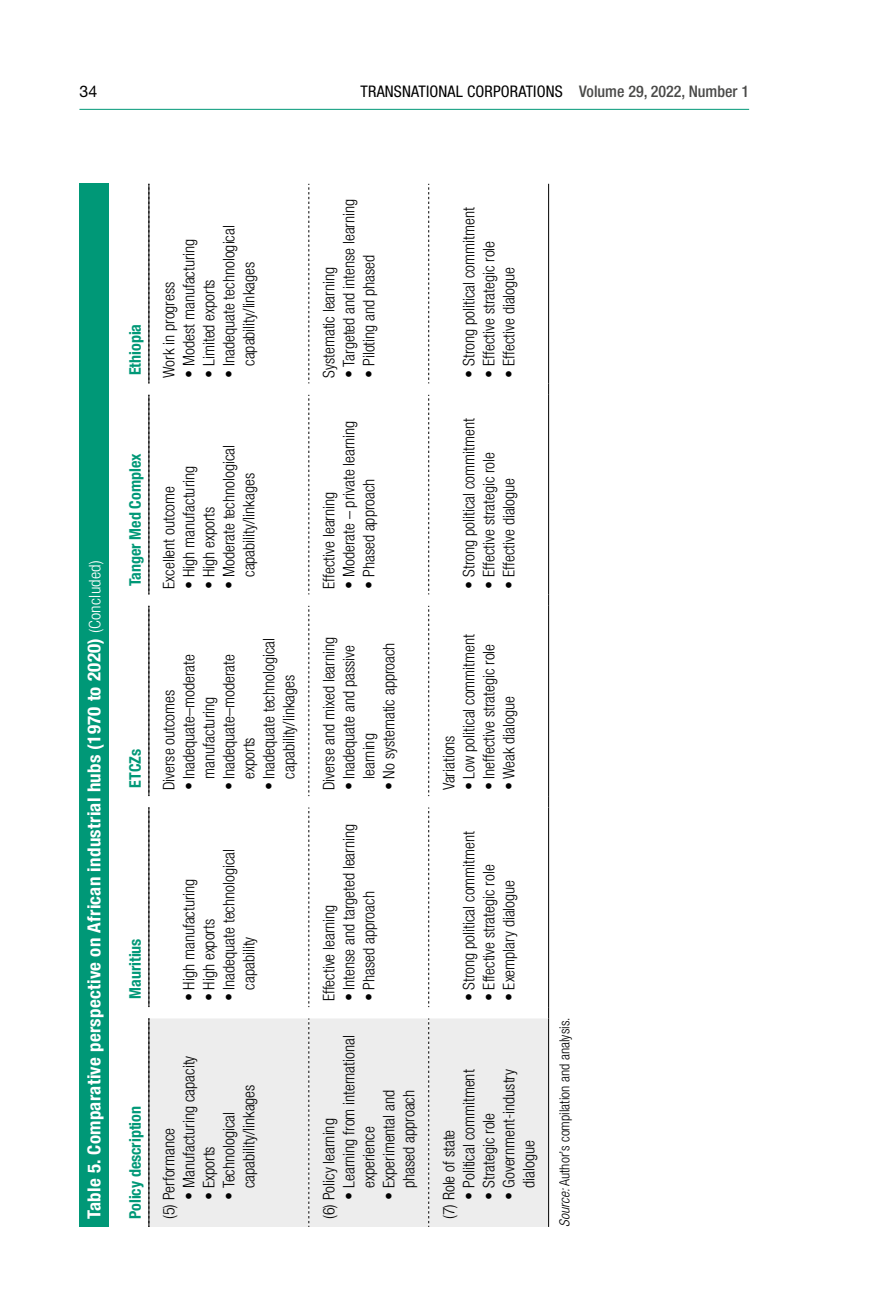
<style>
.page{position:relative;width:874px;height:1299px;background:#fff}
.page>*{position:absolute;margin:0;border:0;box-sizing:border-box;transform-origin:0 0}
.t1{font:700 condensed 18px "Helvetica Neue LT Std";letter-spacing:.015em;color:#fff;scale:1.05 1}
.t2{font:300 condensed 16px/20px "Helvetica Neue LT Std";color:#000}
.t3{font:700 condensed 16px "Helvetica Neue LT Std";color:#009877}
.t4{font:condensed 16px "Helvetica Neue LT Std";letter-spacing:.01em;color:#000}
.t5{font:16px "Helvetica Neue LT Std";color:#000}
.t6{font:300 condensed 14px "Helvetica Neue LT Std";color:#000}
.s1{font-weight:500;color:#4a4a49}
.s2{font-weight:300;font-size:16px}
.s3{font-style:italic}
</style>
<div class="page">
<hr style="left:79px;top:109px;width:669px;height:1px;background:#009877">
<div style="left:149px;top:1018px;width:399px;height:208px;background:#ededed"></div>
<hr style="left:548px;top:1018px;width:1px;height:208px;background:#000">
<hr style="left:548px;top:807px;width:1px;height:200px;background:#000">
<hr style="left:548px;top:605px;width:1px;height:191px;background:#000">
<hr style="left:548px;top:395px;width:1px;height:199px;background:#000">
<svg style="left:548px;top:383px;width:1px;height:12px"></svg>
<hr style="left:548px;top:184px;width:1px;height:199px;background:#000">
<svg style="left:308px;top:807px;width:1px;height:200px"></svg>
<svg style="left:428px;top:807px;width:1px;height:200px"></svg>
<svg style="left:308px;top:605px;width:1px;height:191px"></svg>
<svg style="left:308px;top:395px;width:1px;height:199px"></svg>
<svg style="left:308px;top:184px;width:1px;height:199px"></svg>
<svg style="left:428px;top:605px;width:1px;height:191px"></svg>
<svg style="left:428px;top:395px;width:1px;height:199px"></svg>
<svg style="left:428px;top:184px;width:1px;height:199px"></svg>
<svg style="left:308px;top:1018px;width:1px;height:208px"></svg>
<svg style="left:428px;top:1018px;width:1px;height:208px"></svg>
<div style="left:79px;top:184px;width:30px;height:1042px;background:#009877"></div>
<hr style="left:148px;top:1018px;width:1px;height:208px;background:#000">
<hr style="left:148px;top:807px;width:1px;height:199px;background:#000">
<hr style="left:148px;top:605px;width:1px;height:190px;background:#000">
<hr style="left:148px;top:395px;width:1px;height:199px;background:#000">
<hr style="left:148px;top:184px;width:1px;height:199px;background:#000">
<p class="t5" style="left:79px;top:81px;width:19px">34</p>
<p class="t4" style="left:360px;top:82px;width:390px">TRANSNATIONAL CORPORATIONS <span class="s1">Volume 29, 2022, Number 1</span></p>
<p class="t1" style="left:83px;top:1218px;width:629px;rotate:-90deg">Table 5. Comparative perspective on African industrial hubs (1970 to 2020) <span class="s2">(Concluded)</span></p>
<p class="t3" style="left:125px;top:375px;width:53px;rotate:-90deg">Ethiopia</p>
<p class="t2" style="left:219px;top:366px;width:142px;text-indent:-12px;rotate:-90deg">• Inadequate technological capability/linkages</p>
<p class="t2" style="left:179px;top:378px;width:141px;rotate:-90deg">• Modest manufacturing</p>
<p class="t2" style="left:199px;top:378px;width:100px;rotate:-90deg">• Limited exports</p>
<p class="t2" style="left:159px;top:378px;width:97px;rotate:-90deg">Work in progress</p>
<p class="t3" style="left:125px;top:586px;width:134px;rotate:-90deg">Tanger Med Complex</p>
<p class="t2" style="left:159px;top:588px;width:104px;rotate:-90deg">Excellent outcome</p>
<p class="t2" style="left:219px;top:577px;width:133px;text-indent:-12px;rotate:-90deg">• Moderate technological capability/linkages</p>
<p class="t2" style="left:179px;top:588px;width:124px;rotate:-90deg">• High manufacturing</p>
<p class="t2" style="left:199px;top:588px;width:84px;rotate:-90deg">• High exports</p>
<p class="t3" style="left:125px;top:787px;width:40px;rotate:-90deg">ETCZs</p>
<p class="t2" style="left:159px;top:790px;width:102px;rotate:-90deg">Diverse outcomes</p>
<p class="t2" style="left:259px;top:778px;width:142px;text-indent:-12px;rotate:-90deg">• Inadequate technological capability/linkages</p>
<p class="t2" style="left:179px;top:778px;width:126px;text-indent:-12px;rotate:-90deg">• Inadequate–moderate manufacturing</p>
<p class="t2" style="left:219px;top:778px;width:126px;text-indent:-12px;rotate:-90deg">• Inadequate–moderate exports</p>
<p class="t3" style="left:125px;top:998px;width:62px;rotate:-90deg">Mauritius</p>
<p class="t2" style="left:219px;top:989px;width:142px;text-indent:-12px;rotate:-90deg">• Inadequate technological capability</p>
<p class="t2" style="left:179px;top:1001px;width:124px;rotate:-90deg">• High manufacturing</p>
<p class="t2" style="left:199px;top:1001px;width:84px;rotate:-90deg">• High exports</p>
<p class="t3" style="left:125px;top:1218px;width:114px;rotate:-90deg">Policy description</p>
<p class="t2" style="left:179px;top:1199px;width:145px;rotate:-90deg">• Manufacturing capacity</p>
<p class="t2" style="left:219px;top:1188px;width:105px;text-indent:-11px;rotate:-90deg">• Technological capability/linkages</p>
<p class="t2" style="left:159px;top:1218px;width:92px;rotate:-90deg">(5) Performance</p>
<p class="t2" style="left:199px;top:1199px;width:55px;rotate:-90deg">• Exports</p>
<p class="t2" style="left:338px;top:378px;width:180px;rotate:-90deg">• Targeted and intense learning</p>
<p class="t2" style="left:358px;top:378px;width:125px;rotate:-90deg">• Piloting and phased</p>
<p class="t2" style="left:318px;top:378px;width:112px;rotate:-90deg">Systematic learning</p>
<p class="t2" style="left:338px;top:588px;width:170px;rotate:-90deg">• Moderate – private learning</p>
<p class="t2" style="left:358px;top:588px;width:112px;rotate:-90deg">• Phased approach</p>
<p class="t2" style="left:318px;top:588px;width:98px;rotate:-90deg">Effective learning</p>
<p class="t2" style="left:318px;top:790px;width:155px;rotate:-90deg">Diverse and mixed learning</p>
<p class="t2" style="left:338px;top:778px;width:135px;text-indent:-12px;rotate:-90deg">• Inadequate and passive learning</p>
<p class="t2" style="left:378px;top:790px;width:149px;rotate:-90deg">• No systematic approach</p>
<p class="t2" style="left:338px;top:1001px;width:179px;rotate:-90deg">• Intense and targeted learning</p>
<p class="t2" style="left:358px;top:1001px;width:112px;rotate:-90deg">• Phased approach</p>
<p class="t2" style="left:318px;top:1001px;width:98px;rotate:-90deg">Effective learning</p>
<p class="t2" style="left:338px;top:1187px;width:154px;text-indent:-12px;rotate:-90deg">• Learning from international experience</p>
<p class="t2" style="left:378px;top:1199px;width:111px;text-align:right;rotate:-90deg">• Experimental and phased approach</p>
<p class="t2" style="left:318px;top:1218px;width:102px;rotate:-90deg">(6) Policy learning</p>
<p class="t2" style="left:458px;top:378px;width:172px;rotate:-90deg">• Strong political commitment</p>
<p class="t2" style="left:478px;top:378px;width:138px;rotate:-90deg">• Effective strategic role</p>
<p class="t2" style="left:498px;top:378px;width:113px;rotate:-90deg">• Effective dialogue</p>
<p class="t2" style="left:458px;top:588px;width:172px;rotate:-90deg">• Strong political commitment</p>
<p class="t2" style="left:478px;top:588px;width:138px;rotate:-90deg">• Effective strategic role</p>
<p class="t2" style="left:498px;top:588px;width:113px;rotate:-90deg">• Effective dialogue</p>
<p class="t2" style="left:438px;top:790px;width:57px;rotate:-90deg">Variations</p>
<p class="t2" style="left:458px;top:790px;width:158px;rotate:-90deg">• Low political commitment</p>
<p class="t2" style="left:478px;top:790px;width:148px;rotate:-90deg">• Ineffective strategic role</p>
<p class="t2" style="left:498px;top:790px;width:96px;rotate:-90deg">• Weak dialogue</p>
<p class="t2" style="left:458px;top:1001px;width:172px;rotate:-90deg">• Strong political commitment</p>
<p class="t2" style="left:478px;top:1001px;width:138px;rotate:-90deg">• Effective strategic role</p>
<p class="t2" style="left:498px;top:1001px;width:123px;rotate:-90deg">• Exemplary dialogue</p>
<p class="t2" style="left:458px;top:1199px;width:131px;rotate:-90deg">• Political commitment</p>
<p class="t2" style="left:438px;top:1218px;width:91px;rotate:-90deg">(7) Role of state</p>
<p class="t2" style="left:498px;top:1187px;width:120px;text-indent:-12px;rotate:-90deg">• Government-industry dialogue</p>
<p class="t2" style="left:478px;top:1199px;width:88px;rotate:-90deg">• Strategic role</p>
<p class="t6" style="left:556px;top:1226px;width:211px;rotate:-90deg"><span class="s3">Source:</span> Author’s compilation and analysis.</p>
</div>
